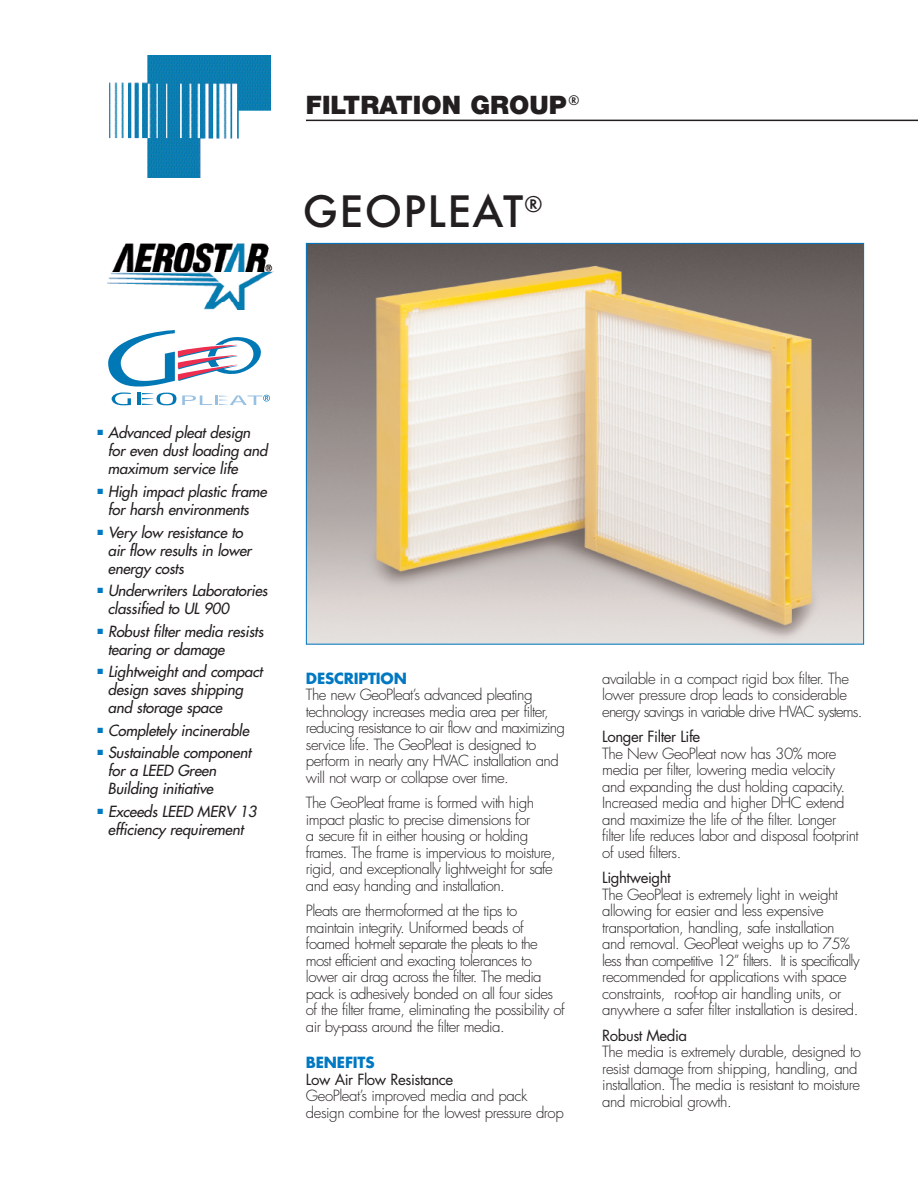
<style>
.page{position:relative;width:918px;height:1188px;background:#fff}
.page>*{position:absolute;margin:0;border:0;box-sizing:border-box;transform-origin:0 0}
.t1{font:500 42px "Futura";letter-spacing:.03em;color:#231f20}
.t2{font:900 25.5px "Helvetica Neue";color:#231f20}
.t3{font:300 15px/16.5px "Futura";letter-spacing:-.035em;color:#231f20}
.t4{font:italic 15px/18px "Futura";letter-spacing:-.01em;color:#231f20}
.t5{font:15px "Futura";letter-spacing:-.03em;color:#231f20}
.t6{font:700 15px "Futura";letter-spacing:-.015em;color:#0079c2}
</style>
<div class="page">
<img style="left:109px;top:55px;width:162px;height:122px">
<hr style="left:306px;top:120px;width:612px;height:1px;background:#231f20">
<img style="left:308px;top:245px;width:554px;height:398px">
<svg style="left:108px;top:330px;width:162px;height:75px"></svg>
<img style="left:111px;top:243px;width:163px;height:30px">
<img style="left:107px;top:273px;width:164px;height:37px">
<h2 class="t2" style="left:306px;top:96px;width:275px">FILTRATION GROUP<sup>®</sup></h2>
<h1 class="t1" style="left:303px;top:188px;width:241px">GEOPLEAT<sup>®</sup></h1>
<p class="t4" style="left:108px;top:425px;width:161px;text-indent:-10px"><sup>■</sup> Advanced pleat design for even dust loading and maximum service life</p>
<p class="t4" style="left:98px;top:484px;width:171px;text-align:center"><sup>■</sup> High impact plastic frame for harsh environments</p>
<p class="t4" style="left:108px;top:524px;width:145px;text-indent:-10px"><sup>■</sup> Very low resistance to air flow results in lower energy costs</p>
<p class="t4" style="left:108px;top:583px;width:161px;text-indent:-10px"><sup>■</sup> Underwriters Laboratories classified to UL 900</p>
<p class="t4" style="left:108px;top:623px;width:157px;text-indent:-10px"><sup>■</sup> Robust filter media resists tearing or damage</p>
<p class="t4" style="left:108px;top:664px;width:156px;text-indent:-10px"><sup>■</sup> Lightweight and compact design saves shipping and storage space</p>
<p class="t4" style="left:98px;top:722px;width:153px"><sup>■</sup> Completely incinerable</p>
<p class="t4" style="left:108px;top:745px;width:145px;text-indent:-10px"><sup>■</sup> Sustainable component for a LEED Green<br>Building initiative</p>
<p class="t4" style="left:98px;top:803px;width:161px;text-align:center"><sup>■</sup> Exceeds LEED MERV 13 efficiency requirement</p>
<p class="t6" style="left:306px;top:671px;width:102px">DESCRIPTION</p>
<p class="t3" style="left:306px;top:688px;width:261px">The new GeoPleat’s advanced pleating technology increases media area per filter, reducing resistance to air flow and maximizing service life. The GeoPleat is designed to perform in nearly any HVAC installation and will not warp or collapse over time.</p>
<p class="t3" style="left:306px;top:796px;width:251px">The GeoPleat frame is formed with high impact plastic to precise dimensions for<br>a secure fit in either housing or holding frames. The frame is impervious to moisture, rigid, and exceptionally lightweight for safe and easy handing and installation.</p>
<p class="t3" style="left:306px;top:904px;width:260px">Pleats are thermoformed at the tips to maintain integrity. Uniformed beads of foamed hot-melt separate the pleats to the most efficient and exacting tolerances to lower air drag across the filter. The media pack is adhesively bonded on all four sides of the filter frame, eliminating the possibility of air by-pass around the filter media.</p>
<p class="t6" style="left:306px;top:1056px;width:70px">BENEFITS</p>
<p class="t5" style="left:306px;top:1072px;width:149px">Low Air Flow Resistance</p>
<p class="t3" style="left:306px;top:1089px;width:259px">GeoPleat’s improved media and pack design combine for the lowest pressure drop</p>
<p class="t3" style="left:602px;top:671px;width:262px">available in a compact rigid box filter. The lower pressure drop leads to considerable energy savings in variable drive HVAC systems.</p>
<p class="t5" style="left:602px;top:730px;width:100px">Longer Filter Life</p>
<p class="t3" style="left:602px;top:746px;width:258px">The New GeoPleat now has 30% more media per filter, lowering media velocity and expanding the dust holding capacity.<br>Increased media and higher DHC extend and maximize the life of the filter. Longer filter life reduces labor and disposal footprint of used filters.</p>
<p class="t5" style="left:602px;top:871px;width:70px">Lightweight</p>
<p class="t3" style="left:602px;top:887px;width:259px">The GeoPleat is extremely light in weight allowing for easier and less expensive transportation, handling, safe installation and removal. GeoPleat weighs up to 75% less than competitive 12” filters. It is specifically recommended for applications with space constraints, roof-top air handling units, or anywhere a safer filter installation is desired.</p>
<p class="t5" style="left:602px;top:1028px;width:86px">Robust Media</p>
<p class="t3" style="left:602px;top:1045px;width:260px">The media is extremely durable, designed to resist damage from shipping, handling, and installation. The media is resistant to moisture and microbial growth.</p>
</div>
